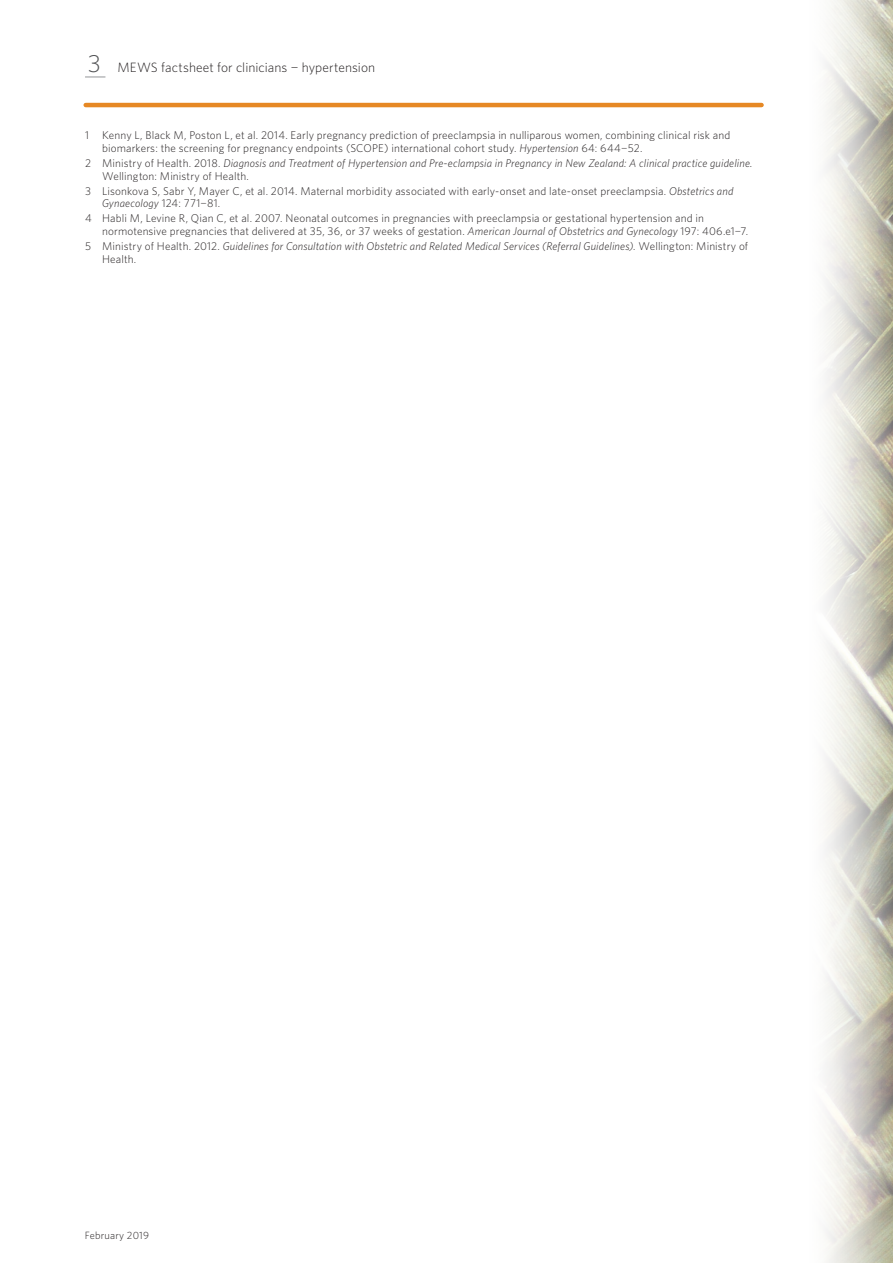
<style>
.page{position:relative;width:893px;height:1263px;background:#fff}
.page>*{position:absolute;margin:0;border:0;box-sizing:border-box;transform-origin:0 0}
.t1{font:300 13.5px "Whitney";letter-spacing:.005em;color:#231f20}
.t2{font:300 11.25px/12.8px "Whitney";letter-spacing:.01em;color:#231f20}
.t3{font:italic 300 11.25px/12.8px "Whitney";letter-spacing:.01em;color:#231f20}
.t4{font:300 10.5px "Whitney";letter-spacing:.015em;color:#231f20}
.s1{font-size:24.75px;color:#545557}
.s2{font-style:italic}
.s3{font-style:normal}
</style>
<div class="page">
<img style="left:825px;top:0;width:68px;height:1263px">
<hr style="left:86px;top:103px;width:676px;height:4px;background:#e68824">
<svg style="left:85px;top:77px;width:20px;height:1px"></svg>
<p class="t1" style="left:88px;top:59px;width:289px"><span class="s1">3</span> MEWS factsheet for clinicians − hypertension</p>
<p class="t2" style="left:102px;top:129px;width:630px;text-indent:-17px">1 Kenny L, Black M, Poston L, et al. 2014. Early pregnancy prediction of preeclampsia in nulliparous women, combining clinical risk and biomarkers: the screening for pregnancy endpoints (SCOPE) international cohort study. <span class="s2">Hypertension</span> 64: 644−52.</p>
<p class="t3" style="left:102px;top:156px;width:652px;text-indent:-17px"><span class="s3">2 Ministry of Health. 2018.</span> Diagnosis and Treatment of Hypertension and Pre-eclampsia in Pregnancy in New Zealand: A clinical practice guideline.<br><span class="s3">Wellington: Ministry of Health.</span></p>
<p class="t2" style="left:102px;top:184px;width:633px;text-indent:-17px">3 Lisonkova S, Sabr Y, Mayer C, et al. 2014. Maternal morbidity associated with early-onset and late-onset preeclampsia. <span class="s2">Obstetrics and<br>Gynaecology</span> 124: 771−81.</p>
<p class="t2" style="left:102px;top:212px;width:648px;text-indent:-17px">4 Habli M, Levine R, Qian C, et al. 2007. Neonatal outcomes in pregnancies with preeclampsia or gestational hypertension and in normotensive pregnancies that delivered at 35, 36, or 37 weeks of gestation. <span class="s2">American Journal of Obstetrics and Gynecology</span> 197: 406.e1−7.</p>
<p class="t3" style="left:102px;top:239px;width:648px;text-indent:-17px"><span class="s3">5 Ministry of Health. 2012.</span> Guidelines for Consultation with Obstetric and Related Medical Services (Referral Guidelines). <span class="s3">Wellington: Ministry of<br>Health.</span></p>
<p class="t4" style="left:85px;top:1228px;width:66px">February 2019</p>
</div>
